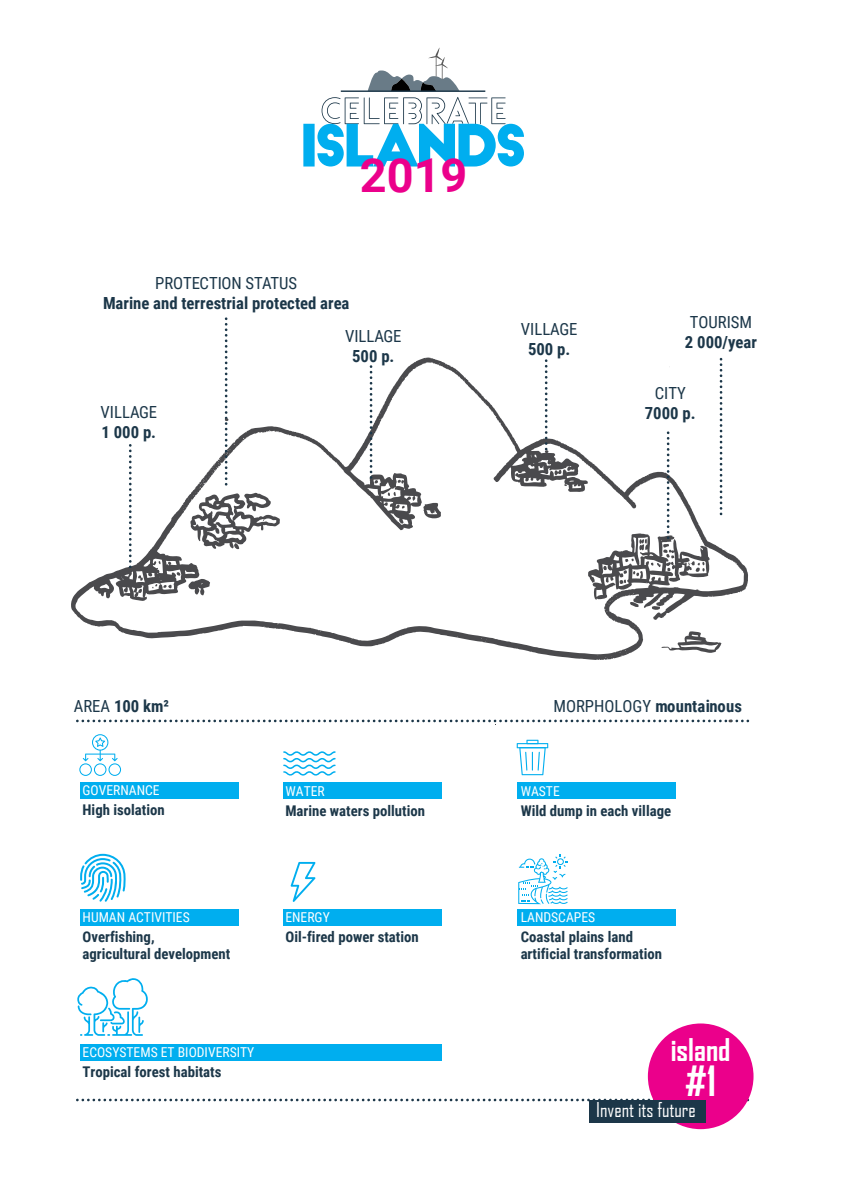
<style>
.page{position:relative;width:842px;height:1191px;background:#fff}
.page>*{position:absolute;margin:0;border:0;box-sizing:border-box;transform-origin:0 0}
.t1{font:700 46.9px "Roboto";color:#eb008b}
.t2{font:700 39.9px "Agency FB";color:#fff}
.t3{font:700 29.9px "Agency FB";color:#fff}
.t4{font:19.6px "Agency FB";color:#fff}
.t5{font:700 16.7px/20px "Roboto Condensed";color:#1c3749;text-align:center}
.t6{font:16.7px/20px "Roboto Condensed";color:#1c3749;text-align:center}
.t7{font:700 14.8px/17.7px "Roboto Condensed";color:#1c3749}
.t8{font:13.6px "Roboto Condensed";color:#fff}
.s1{font-weight:400}
.s2{font-weight:700}
</style>
<div class="page">
<svg style="left:71px;top:357px;width:677px;height:303px"></svg>
<svg style="left:423px;top:501px;width:18px;height:17px"></svg>
<svg style="left:652px;top:605px;width:8px;height:5px"></svg>
<svg style="left:129px;top:445px;width:3px;height:126px"></svg>
<svg style="left:370px;top:365px;width:8px;height:119px"></svg>
<svg style="left:545px;top:357px;width:2px;height:96px"></svg>
<svg style="left:619px;top:429px;width:91px;height:155px"></svg>
<svg style="left:225px;top:317px;width:2px;height:167px"></svg>
<svg style="left:720px;top:357px;width:2px;height:157px"></svg>
<svg style="left:303px;top:97px;width:221px;height:69px"></svg>
<svg style="left:368px;top:47px;width:91px;height:43px"></svg>
<hr style="left:341px;top:90px;width:144px;height:2px;background:#1c3749">
<svg style="left:77px;top:1098px;width:671px;height:3px"></svg>
<svg style="left:77px;top:719px;width:671px;height:6px"></svg>
<div style="left:80px;top:782px;width:159px;height:17px;background:#00aeef"></div>
<div style="left:517px;top:782px;width:159px;height:17px;background:#00aeef"></div>
<div style="left:283px;top:782px;width:159px;height:17px;background:#00aeef"></div>
<div style="left:80px;top:908px;width:159px;height:17px;background:#00aeef"></div>
<div style="left:517px;top:908px;width:159px;height:17px;background:#00aeef"></div>
<div style="left:283px;top:908px;width:159px;height:17px;background:#00aeef"></div>
<div style="left:80px;top:1043px;width:362px;height:17px;background:#00aeef"></div>
<svg style="left:517px;top:739px;width:31px;height:36px"></svg>
<svg style="left:77px;top:978px;width:71px;height:57px"></svg>
<svg style="left:283px;top:751px;width:53px;height:25px"></svg>
<svg style="left:518px;top:855px;width:50px;height:49px"></svg>
<svg style="left:79px;top:734px;width:42px;height:42px"></svg>
<svg style="left:291px;top:862px;width:25px;height:40px"></svg>
<svg style="left:80px;top:854px;width:46px;height:47px"></svg>
<div style="left:648px;top:1023px;width:105px;height:106px;background:#eb008b;border-radius:50%"></div>
<div style="left:589px;top:1100px;width:117px;height:22px;background:#1c3749"></div>
<p class="t1" style="left:360px;top:142px;width:109px">2019</p>
<p class="t5" style="left:103px;top:272px;width:248px"><span class="s1">PROTECTION STATUS<br></span>Marine and terrestrial protected area</p>
<p class="t6" style="left:101px;top:401px;width:58px;text-align:left">VILLAGE<br><span class="s2">1 000 p.</span></p>
<p class="t6" style="left:345px;top:325px;width:58px">VILLAGE<br><span class="s2">500 p.</span></p>
<p class="t6" style="left:521px;top:318px;width:58px">VILLAGE<br><span class="s2">500 p.</span></p>
<p class="t5" style="left:685px;top:311px;width:74px;text-align:left"><span class="s1">TOURISM<br></span>2 000/year</p>
<p class="t5" style="left:645px;top:382px;width:52px"><span class="s1">CITY<br></span>7000 p.</p>
<p class="t5" style="left:74px;top:696px;width:97px"><span class="s1">AREA</span> 100 km²</p>
<p class="t5" style="left:553px;top:696px;width:190px"><span class="s1">MORPHOLOGY</span> mountainous</p>
<p class="t8" style="left:83px;top:781px;width:79px">GOVERNANCE</p>
<p class="t7" style="left:83px;top:800px;width:84px">High isolation</p>
<p class="t8" style="left:285px;top:781px;width:41px">WATER</p>
<p class="t7" style="left:285px;top:801px;width:141px">Marine waters pollution</p>
<p class="t8" style="left:83px;top:907px;width:109px">HUMAN ACTIVITIES</p>
<p class="t7" style="left:83px;top:927px;width:149px">Overfishing,<br>agricultural development</p>
<p class="t8" style="left:285px;top:907px;width:46px">ENERGY</p>
<p class="t7" style="left:285px;top:927px;width:135px">Oil-fired power station</p>
<p class="t8" style="left:83px;top:1043px;width:173px">ECOSYSTEMS ET BIODIVERSITY</p>
<p class="t7" style="left:83px;top:1062px;width:140px">Tropical forest habitats</p>
<p class="t8" style="left:521px;top:781px;width:41px">WASTE</p>
<p class="t7" style="left:521px;top:801px;width:152px">Wild dump in each village</p>
<p class="t8" style="left:521px;top:907px;width:76px">LANDSCAPES</p>
<p class="t7" style="left:521px;top:927px;width:143px">Coastal plains land artificial transformation</p>
<p class="t3" style="left:671px;top:1031px;width:61px">island</p>
<p class="t2" style="left:685px;top:1056px;width:33px">#1</p>
<p class="t4" style="left:596px;top:1098px;width:101px">Invent its future</p>
</div>
